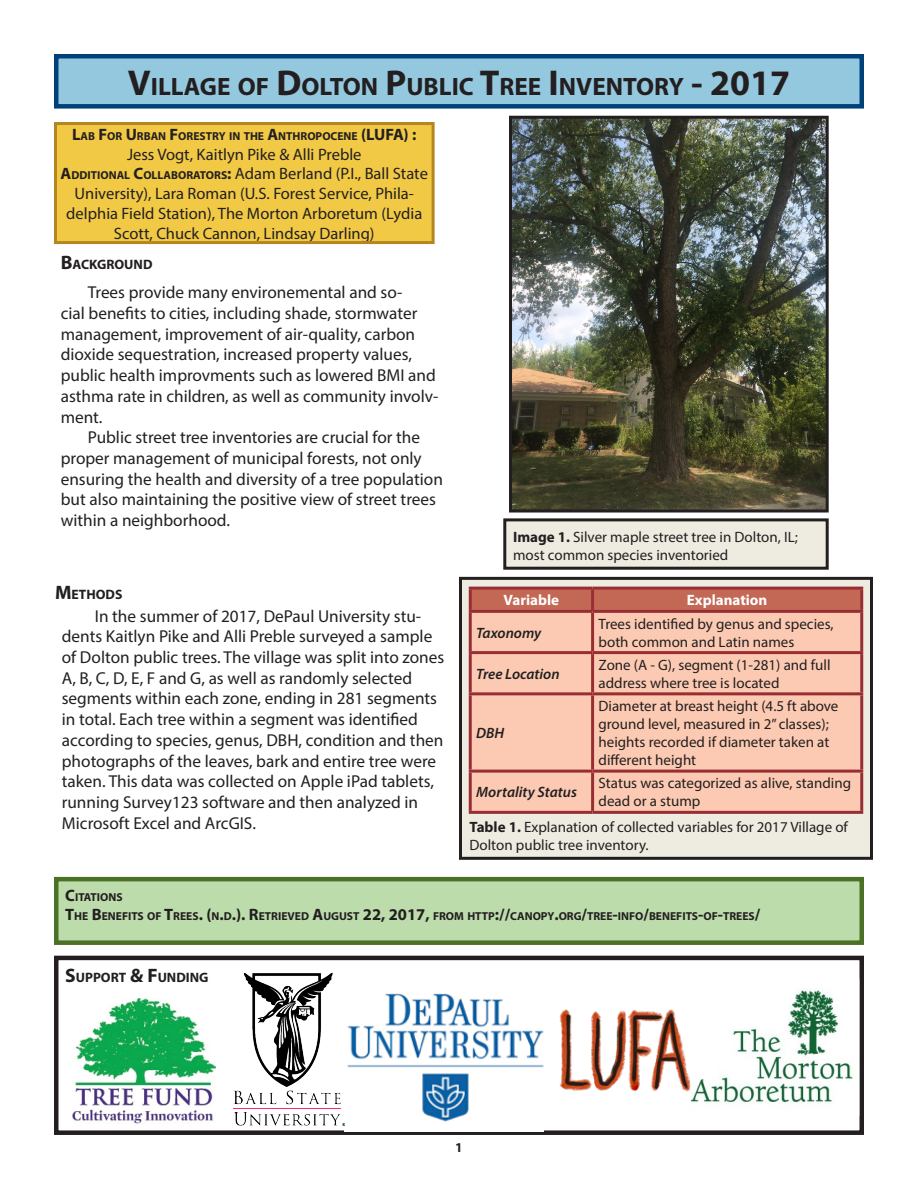
<style>
.page{position:relative;width:918px;height:1188px;background:#fff}
.page>*{position:absolute;margin:0;border:0;box-sizing:border-box;transform-origin:0 0}
.t1{font:700 25.2px "Myriad Pro";color:#231f20}
.t2{font:17.25px/20.7px "Myriad Pro";color:#231f20}
.t3{font:16.5px/19.8px "Myriad Pro";color:#231f20;text-align:center}
.t4{font:15px/18px "Myriad Pro";color:#231f20}
.t5{font:italic 600 15px "Myriad Pro";color:#231f20}
.t6{font:700 15px "Myriad Pro";color:#fff}
.t7{font:700 13.65px "Myriad Pro";color:#231f20}
.t8{font:700 13.5px "Myriad Pro";color:#231f20}
.t9{font:700 11.55px "Myriad Pro";color:#231f20}
.s1{font-size:36px}
.s2{font-size:16.5px}
.s3{font-weight:700}
.s4{font-weight:700;font-size:11.55px}
.s5{font-size:19.5px}
</style>
<div class="page">
<div style="left:54px;top:956px;width:810px;height:179px;border:4px solid #231f20"></div>
<div style="left:56px;top:56px;width:806px;height:50px;background:#94c8df"></div>
<div style="left:54px;top:54px;width:810px;height:55px;border:4px solid #004179"></div>
<div style="left:56px;top:879px;width:806px;height:64px;background:#bddcab"></div>
<div style="left:54px;top:877px;width:810px;height:68px;border:4px solid #4a7126"></div>
<div style="left:460px;top:578px;width:412px;height:280px;background:#eeece1"></div>
<div style="left:472px;top:590px;width:388px;height:20px;background:#c46856"></div>
<div style="left:472px;top:613px;width:388px;height:198px;background:#fccab2"></div>
<hr style="left:469px;top:587px;width:124px;height:3px;background:#982e34">
<hr style="left:469px;top:590px;width:3px;height:20px;background:#982e34">
<hr style="left:593px;top:587px;width:270px;height:3px;background:#982e34">
<hr style="left:591px;top:590px;width:3px;height:20px;background:#982e34">
<hr style="left:860px;top:590px;width:3px;height:20px;background:#982e34">
<hr style="left:469px;top:610px;width:124px;height:3px;background:#982e34">
<hr style="left:593px;top:610px;width:270px;height:3px;background:#982e34">
<hr style="left:469px;top:613px;width:3px;height:38px;background:#982e34">
<hr style="left:591px;top:613px;width:3px;height:38px;background:#982e34">
<hr style="left:860px;top:613px;width:3px;height:38px;background:#982e34">
<hr style="left:469px;top:651px;width:124px;height:3px;background:#982e34">
<hr style="left:469px;top:654px;width:3px;height:38px;background:#982e34">
<hr style="left:593px;top:651px;width:270px;height:3px;background:#982e34">
<hr style="left:591px;top:654px;width:3px;height:38px;background:#982e34">
<hr style="left:860px;top:654px;width:3px;height:38px;background:#982e34">
<hr style="left:469px;top:692px;width:124px;height:3px;background:#982e34">
<hr style="left:469px;top:695px;width:3px;height:75px;background:#982e34">
<hr style="left:593px;top:692px;width:270px;height:3px;background:#982e34">
<hr style="left:591px;top:695px;width:3px;height:75px;background:#982e34">
<hr style="left:860px;top:695px;width:3px;height:75px;background:#982e34">
<hr style="left:469px;top:770px;width:124px;height:3px;background:#982e34">
<hr style="left:469px;top:773px;width:3px;height:38px;background:#982e34">
<hr style="left:593px;top:770px;width:270px;height:3px;background:#982e34">
<hr style="left:591px;top:773px;width:3px;height:38px;background:#982e34">
<hr style="left:860px;top:773px;width:3px;height:38px;background:#982e34">
<hr style="left:469px;top:811px;width:124px;height:3px;background:#982e34">
<hr style="left:593px;top:811px;width:270px;height:3px;background:#982e34">
<div style="left:459px;top:577px;width:414px;height:283px;border:3px solid #231f20"></div>
<div style="left:56px;top:124px;width:377px;height:119px;background:#f1c945"></div>
<div style="left:54px;top:122px;width:381px;height:122px;border:3px solid #b48521"></div>
<img style="left:73px;top:998px;width:143px;height:126px">
<img style="left:559px;top:1009px;width:130px;height:83px">
<img style="left:689px;top:990px;width:164px;height:113px">
<img style="left:345px;top:993px;width:199px;height:139px">
<div style="left:505px;top:520px;width:322px;height:48px;background:#eeece1"></div>
<div style="left:503px;top:518px;width:326px;height:52px;border:3px solid #231f20"></div>
<img style="left:513px;top:120px;width:312px;height:389px">
<div style="left:509px;top:116px;width:320px;height:397px;border:3px solid #231f20"></div>
<img style="left:233px;top:972px;width:114px;height:157px">
<p class="t1" style="left:128px;top:70px;width:664px"><span class="s1">V</span>ILLAGE OF <span class="s1">D</span>OLTON <span class="s1">P</span>UBLIC <span class="s1">T</span>REE <span class="s1">I</span> NVENTORY <span class="s1">- 2017</span></p>
<p class="t9" style="left:72px;top:128px;width:346px"><span class="s2">L</span>AB <span class="s2">F</span>OR <span class="s2">U</span> RBAN <span class="s2">F</span>ORESTRY IN THE <span class="s2">A</span>NTHROPOCENE <span class="s2">(LU FA) :</span></p>
<p class="t3" style="left:127px;top:144px;width:236px">Jess Vogt, Kaitlyn Pike &amp; Alli Preble</p>
<p class="t3" style="left:61px;top:164px;width:369px"><span class="s3">A</span><span class="s4">DDITIONAL</span> <span class="s3">C</span><span class="s4">OLLABORATORS</span><span class="s3">:</span> Adam Berland (P.I., Ball State University), Lara Roman (U.S. Forest Service, Phila&shy;delphia Field Station), The Morton Arboretum (Lydia Scott, Chuck Cannon, Lindsay Darling)</p>
<p class="t7" style="left:61px;top:256px;width:93px"><span class="s5">B</span>ACKGROUND</p>
<p class="t2" style="left:61px;top:282px;width:379px;text-indent:27px">Trees provide many environemental and so-<br>cial benefits to cities, including shade, stormwater management, improvement of air-quality, carbon dioxide sequestration, increased property values, public health improvments such as lowered BMI and asthma rate in children, as well as community involv&shy;ment.</p>
<p class="t2" style="left:61px;top:427px;width:384px;text-indent:27px">Public street tree inventories are crucial for the proper management of municipal forests, not only ensuring the health and diversity of a tree population but also maintaining the positive view of street trees within a neighborhood.</p>
<p class="t7" style="left:55px;top:586px;width:68px"><span class="s5">M</span>ETHODS</p>
<p class="t2" style="left:62px;top:605px;width:384px;text-indent:33px">In the summer of 2017, DePaul University stu&shy;dents Kaitlyn Pike and Alli Preble surveyed a sample of Dolton public trees. The village was split into zones A, B, C, D, E, F and G, as well as randomly selected segments within each zone, ending in 281 segments in total. Each tree within a segment was identified according to species, genus, DBH, condition and then photographs of the leaves, bark and entire tree were taken. This data was collected on Apple iPad tablets, running Survey123 software and then analyzed in Microsoft Excel and ArcGIS.</p>
<p class="t4" style="left:513px;top:528px;width:286px"><span class="s3">Image 1.</span> Silver maple street tree in Dolton, IL; most common species inventoried</p>
<p class="t6" style="left:504px;top:591px;width:57px">Variable</p>
<p class="t6" style="left:687px;top:591px;width:82px">Explanation</p>
<p class="t5" style="left:476px;top:623px;width:67px">Taxonomy</p>
<p class="t4" style="left:599px;top:614px;width:237px">Trees identified by genus and species, both common and Latin names</p>
<p class="t5" style="left:476px;top:664px;width:85px">Tree Location</p>
<p class="t4" style="left:599px;top:656px;width:234px">Zone (A - G), segment (1-281) and full address where tree is located</p>
<p class="t5" style="left:476px;top:724px;width:30px">DBH</p>
<p class="t4" style="left:599px;top:697px;width:241px">Diameter at breast height (4.5 ft above ground level, measured in 2” classes); heights recorded if diameter taken at different height</p>
<p class="t5" style="left:476px;top:783px;width:102px">Mortality Status</p>
<p class="t4" style="left:599px;top:774px;width:254px">Status was categorized as alive, standing dead or a stump</p>
<p class="t4" style="left:470px;top:818px;width:380px"><span class="s3">Table 1.</span> Explanation of collected variables for 2017 Village of<br>Dolton public tree inventory.</p>
<p class="t9" style="left:65px;top:889px;width:58px"><span class="s2">C</span>ITATIONS</p>
<p class="t9" style="left:65px;top:909px;width:697px"><span class="s2">T</span>HE <span class="s2">B</span>ENEFITS OF <span class="s2">T</span>REES<span class="s2">. (</span>N<span class="s2">.</span>D<span class="s2">.). R</span>ETRIEVED <span class="s2">A</span>UGUST <span class="s2">22, 2017,</span> FROM HTTP<span class="s2">://</span>CANOPY<span class="s2">.</span>ORG<span class="s2">/</span>TREE<span class="s2">-</span>INFO<span class="s2">/</span>BENEFITS<span class="s2">-</span>OF<span class="s2">-</span>TREES<span class="s2">/</span></p>
<p class="t7" style="left:65px;top:968px;width:145px"><span class="s5">S</span>UPPORT <span class="s5">&amp; F</span>UNDING</p>
<p class="t8" style="left:455px;top:1139px;width:9px">1</p>
</div>
